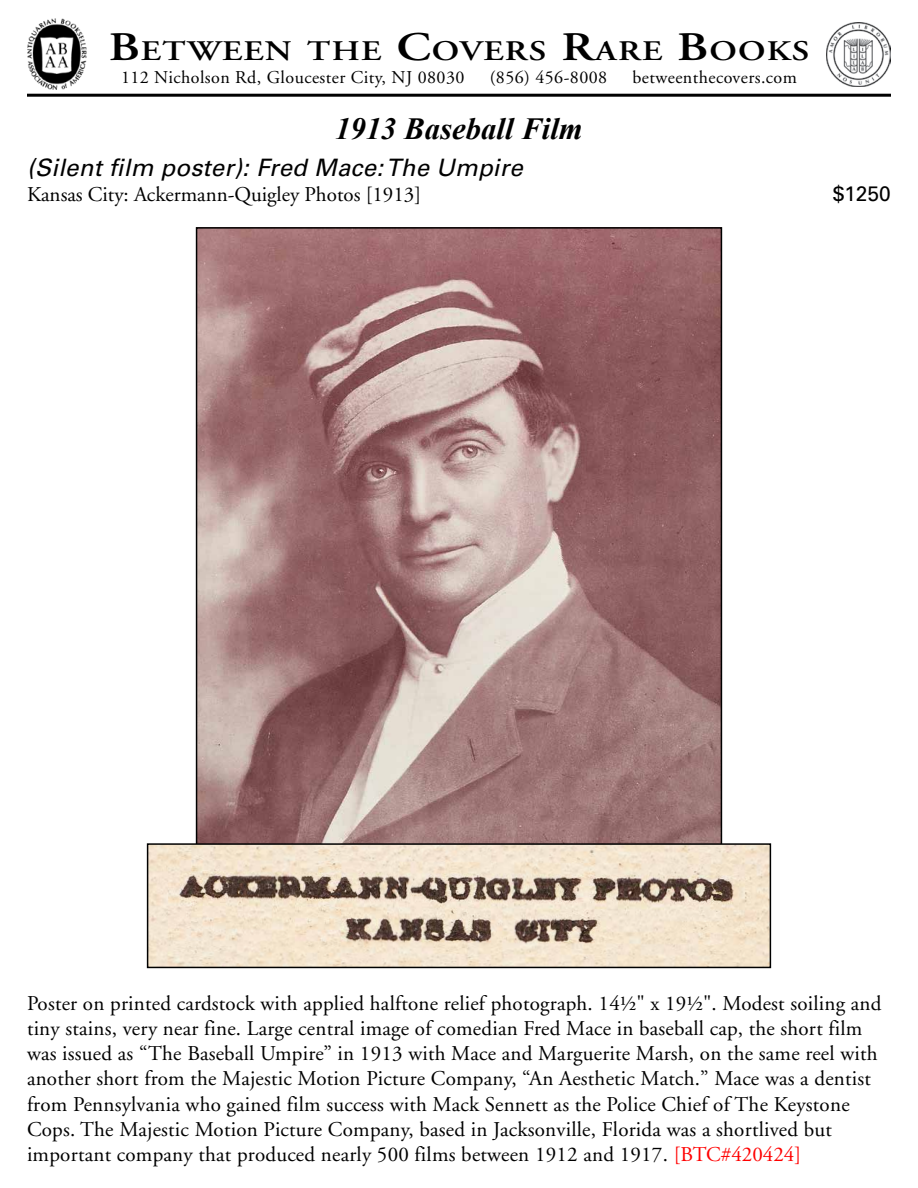
<style>
.page{position:relative;width:918px;height:1188px;background:#fff}
.page>*{position:absolute;margin:0;border:0;box-sizing:border-box;transform-origin:0 0}
.t1{font:italic 700 30.75px "Times New Roman";color:#000}
.t2{font:600 28.35px "Adobe Garamond";letter-spacing:.035em;color:#000;scale:1.22 1}
.t3{font:italic 24px "Univers";letter-spacing:.01em;color:#000}
.t4{font:21px/25.2px "Adobe Garamond";letter-spacing:.01em;color:#000}
.t5{font:21px "Univers";color:#000}
.t6{font:18px "Adobe Garamond";letter-spacing:.025em;color:#000}
.s1{font-size:40.5px}
.s2{color:#f00}
</style>
<div class="page">
<img style="left:826px;top:22px;width:65px;height:65px">
<img style="left:27px;top:19px;width:60px;height:71px">
<hr style="left:27px;top:94px;width:864px;height:3px;background:#000">
<img style="left:199px;top:230px;width:520px;height:613px">
<img style="left:150px;top:846px;width:618px;height:119px">
<div style="left:147px;top:843px;width:624px;height:125px;border:2px solid #000"></div>
<h2 class="t2" style="left:109px;top:35px;width:576px"><span class="s1">B</span>ETWEEN THE <span class="s1">C</span>OVERS <span class="s1">R</span>ARE <span class="s1">B</span>OOKS</h2>
<p class="t6" style="left:121px;top:67px;width:345px">112 Nicholson Rd, Gloucester City, NJ 08030</p>
<p class="t6" style="left:490px;top:67px;width:119px">(856) 456-8008</p>
<p class="t6" style="left:633px;top:67px;width:166px">betweenthecovers.com</p>
<h1 class="t1" style="left:335px;top:107px;width:249px">1913 Baseball Film</h1>
<p class="t3" style="left:27px;top:153px;width:497px">(Silent film poster): Fred Mace: The Umpire</p>
<p class="t4" style="left:27px;top:182px;width:396px">Kansas City: Ackermann-Quigley Photos [1913]</p>
<p class="t5" style="left:833px;top:181px;width:60px">$1250</p>
<p class="t4" style="left:27px;top:991px;width:856px">Poster on printed cardstock with applied halftone relief photograph. 14½" x 19½". Modest soiling and tiny stains, very near fine. Large central image of comedian Fred Mace in baseball cap, the short film was issued as “The Baseball Umpire” in 1913 with Mace and Marguerite Marsh, on the same reel with another short from the Majestic Motion Picture Company, “An Aesthetic Match.” Mace was a dentist from Pennsylvania who gained film success with Mack Sennett as the Police Chief of The Keystone Cops. The Majestic Motion Picture Company, based in Jacksonville, Florida was a shortlived but important company that produced nearly 500 films between 1912 and 1917. <span class="s2">[BTC#420424]</span></p>
</div>
